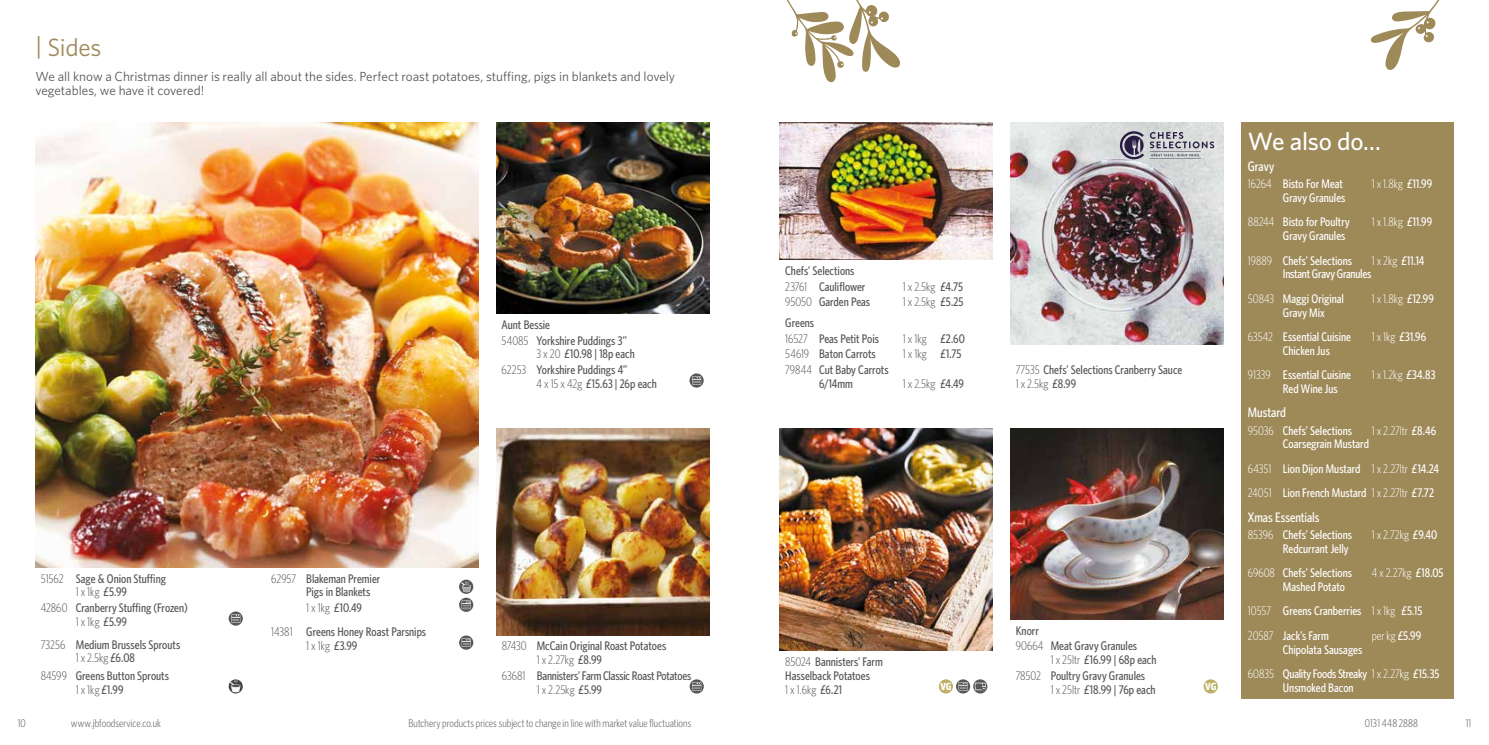
<style>
.page{position:relative;width:1489px;height:745px;background:#fff}
.page>*{position:absolute;margin:0;border:0;box-sizing:border-box;transform-origin:0 0}
.t1{font:500 25px "Whitney";letter-spacing:-.01em;color:#fff}
.t2{font:25px "Whitney";letter-spacing:-.01em;color:#9e8959}
.t3{font:500 13.75px "Whitney Condensed";letter-spacing:-.005em;color:#fff}
.t4{font:13.25px/14.6px "Whitney";color:#575756}
.t5{font:500 12.5px/13.8px "Whitney Condensed";color:#575756}
.t6{font:500 12.5px/24.4px "Whitney Condensed";color:#fff}
.t7{font:300 12.5px "Whitney Condensed";letter-spacing:.005em;color:#fff}
.t8{font:300 12.5px "Whitney Condensed";letter-spacing:.015em;color:#575756}
.t9{font:300 11.25px "Whitney Condensed";letter-spacing:.005em;color:#575756}
.t10{font:700 10.38px "Whitney Condensed";color:#fff}
.s1{font-weight:300}
.s2{font-weight:500}
</style>
<div class="page">
<svg style="left:459px;top:579px;width:14px;height:14px"></svg>
<svg style="left:461px;top:581px;width:10px;height:10px"></svg>
<svg style="left:459px;top:597px;width:14px;height:14px"></svg>
<svg style="left:461px;top:600px;width:9px;height:8px"></svg>
<img style="left:229px;top:679px;width:14px;height:14px">
<svg style="left:229px;top:611px;width:14px;height:14px"></svg>
<svg style="left:231px;top:613px;width:9px;height:9px"></svg>
<svg style="left:459px;top:635px;width:14px;height:14px"></svg>
<svg style="left:461px;top:637px;width:10px;height:9px"></svg>
<img style="left:496px;top:428px;width:213px;height:206px">
<svg style="left:689px;top:679px;width:14px;height:14px"></svg>
<svg style="left:692px;top:681px;width:9px;height:9px"></svg>
<img style="left:496px;top:122px;width:213px;height:191px">
<svg style="left:689px;top:373px;width:14px;height:14px"></svg>
<svg style="left:692px;top:376px;width:9px;height:8px"></svg>
<img style="left:1010px;top:122px;width:212px;height:222px">
<img style="left:780px;top:122px;width:212px;height:138px">
<div style="left:938px;top:679px;width:14px;height:14px;background:#beb167;border-radius:50%"></div>
<svg style="left:955px;top:679px;width:15px;height:14px"></svg>
<svg style="left:958px;top:681px;width:9px;height:9px"></svg>
<svg style="left:973px;top:679px;width:14px;height:14px"></svg>
<svg style="left:974px;top:682px;width:11px;height:7px"></svg>
<img style="left:780px;top:428px;width:212px;height:222px">
<img style="left:1010px;top:428px;width:212px;height:191px">
<div style="left:1240px;top:122px;width:213px;height:576px;background:#9e8959"></div>
<img style="left:35px;top:122px;width:443px;height:445px">
<svg style="left:1149px;top:132px;width:65px;height:27px;background:#b5b5bc"></svg>
<svg style="left:1119px;top:131px;width:24px;height:28px"></svg>
<svg style="left:1371px;top:0;width:69px;height:70px"></svg>
<svg style="left:786px;top:0;width:114px;height:83px"></svg>
<div style="left:1203px;top:679px;width:14px;height:14px;background:#beb167;border-radius:50%"></div>
<h1 class="t2" style="left:35px;top:30px;width:68px">| Sides</h1>
<p class="t4" style="left:35px;top:68px;width:641px">We all know a Christmas dinner is really all about the sides. Perfect roast potatoes, stuffing, pigs in blankets and lovely vegetables, we have it covered!</p>
<p class="t5" style="left:41px;top:570px;width:127px;text-align:center"><span class="s1">51562</span> Sage &amp; Onion Stuffing<br><span class="s1">1 x 1kg</span> £5.99</p>
<p class="t5" style="left:76px;top:600px;width:113px;text-indent:-35px"><span class="s1">42860</span> Cranberry Stuffing (Frozen)<br><span class="s1">1 x 1kg</span> £5.99</p>
<p class="t5" style="left:76px;top:636px;width:106px;text-indent:-35px"><span class="s1">73256</span> Medium Brussels Sprouts<br><span class="s1">1 x 2.5kg</span> £6.08</p>
<p class="t5" style="left:76px;top:667px;width:95px;text-indent:-35px"><span class="s1">84599</span> Greens Button Sprouts<br><span class="s1">1 x 1kg</span> £1.99</p>
<p class="t5" style="left:306px;top:570px;width:76px;text-indent:-35px"><span class="s1">62957</span> Blakeman Premier<br>Pigs in Blankets</p>
<p class="t5" style="left:306px;top:600px;width:57px"><span class="s1">1 x 1kg</span> £10.49</p>
<p class="t5" style="left:306px;top:624px;width:121px;text-indent:-35px"><span class="s1">14381</span> Greens Honey Roast Parsnips<br><span class="s1">1 x 1kg</span> £3.99</p>
<p class="t5" style="left:501px;top:316px;width:127px;line-height:15.5px">Aunt Bessie<br><span class="s1">54085</span> Yorkshire Puddings 3”</p>
<p class="t5" style="left:501px;top:345px;width:135px;line-height:15.5px;text-indent:35px"><span class="s1">3 x 20</span> £10.98 | 18p each<br><span class="s1">62253</span> Yorkshire Puddings 4”</p>
<p class="t5" style="left:536px;top:376px;width:122px"><span class="s1">4 x 15 x 42g</span> £15.63 | 26p each</p>
<p class="t5" style="left:536px;top:638px;width:131px;text-indent:-35px"><span class="s1">87430</span> McCain Original Roast Potatoes<br><span class="s1">1 x 2.27kg</span> £8.99</p>
<p class="t5" style="left:536px;top:667px;width:156px;text-indent:-35px"><span class="s1">63681</span> Bannisters’ FarmClassic Roast Potatoes<br><span class="s1">1 x 2.25kg</span> £5.99</p>
<h1 class="t1" style="left:1247px;top:124px;width:134px">We also do...</h1>
<p class="t3" style="left:1247px;top:158px;width:28px">Gravy</p>
<p class="t6" style="left:1247px;top:171px;width:97px"><span class="s1">16264</span> Bisto For Meat</p>
<p class="t7" style="left:1371px;top:176px;width:62px">1 x 1.8kg <span class="s2">£11.99</span></p>
<p class="t6" style="left:1247px;top:185px;width:103px;text-indent:35px">Gravy Granules<br><span class="s1">88244</span> Bisto for Poultry</p>
<p class="t7" style="left:1371px;top:215px;width:62px">1 x 1.8kg <span class="s2">£11.99</span></p>
<p class="t5" style="left:785px;top:262px;width:82px;line-height:15.5px">Chefs’ Selections<br><span class="s1">23761</span> Cauliflower</p>
<p class="t8" style="left:902px;top:279px;width:62px">1 x 2.5kg <span class="s2">£4.75</span></p>
<p class="t5" style="left:785px;top:294px;width:86px"><span class="s1">95050</span> Garden Peas</p>
<p class="t8" style="left:902px;top:294px;width:62px">1 x 2.5kg <span class="s2">£5.25</span></p>
<p class="t5" style="left:785px;top:314px;width:95px;line-height:15.5px">Greens<br><span class="s1">16527</span> Peas Petit Pois</p>
<p class="t8" style="left:902px;top:331px;width:64px">1 x 1kg <span class="s2">£2.60</span></p>
<p class="t5" style="left:785px;top:346px;width:92px"><span class="s1">54619</span> Baton Carrots</p>
<p class="t8" style="left:902px;top:346px;width:60px">1 x 1kg <span class="s2">£1.75</span></p>
<p class="t5" style="left:785px;top:362px;width:105px;text-align:center"><span class="s1">79844</span> Cut Baby Carrots<br>6/14mm</p>
<p class="t8" style="left:902px;top:376px;width:63px">1 x 2.5kg <span class="s2">£4.49</span></p>
<p class="t5" style="left:785px;top:654px;width:99px"><span class="s1">85024</span> Bannisters’ Farm<br>Hasselback Potatoes<br><span class="s1">1 x 1.6kg</span> £6.21</p>
<p class="t10" style="left:940px;top:679px;width:13px">VG</p>
<p class="t5" style="left:1015px;top:362px;width:168px"><span class="s1">77535</span> Chefs’ Selections Cranberry Sauce<br><span class="s1">1 x 2.5kg</span> £8.99</p>
<p class="t5" style="left:1015px;top:622px;width:123px;line-height:15.5px">Knorr<br><span class="s1">90664</span> Meat Gravy Granules</p>
<p class="t5" style="left:1015px;top:651px;width:142px;line-height:15.5px;text-indent:35px"><span class="s1">1 x 25ltr</span> £16.99 | 68p each<br><span class="s1">78502</span> Poultry Gravy Granules</p>
<p class="t5" style="left:1050px;top:681px;width:106px"><span class="s1">1 x 25ltr</span> £18.99 | 76p each</p>
<p class="t6" style="left:1247px;top:223px;width:106px;text-indent:35px">Gravy Granules<br><span class="s1">19889</span> Chefs’ Selections</p>
<p class="t6" style="left:1371px;top:247px;width:54px"><span class="s1">1 x 2kg</span> £11.14</p>
<p class="t6" style="left:1247px;top:261px;width:125px;text-indent:35px">Instant Gravy Granules<br><span class="s1">50843</span> Maggi Original</p>
<p class="t7" style="left:1371px;top:291px;width:64px">1 x 1.8kg <span class="s2">£12.99</span></p>
<p class="t6" style="left:1247px;top:299px;width:105px;text-indent:35px">Gravy Mix<br><span class="s1">63542</span> Essential Cuisine</p>
<p class="t6" style="left:1247px;top:337px;width:105px;text-indent:35px">Chicken Jus<br><span class="s1">91339</span> Essential Cuisine</p>
<p class="t6" style="left:1371px;top:324px;width:56px"><span class="s1">1 x 1kg</span> £31.96</p>
<p class="t7" style="left:1371px;top:367px;width:65px">1 x 1.2kg <span class="s2">£34.83</span></p>
<p class="t6" style="left:1282px;top:376px;width:56px">Red Wine Jus</p>
<p class="t3" style="left:1247px;top:404px;width:39px">Mustard</p>
<p class="t6" style="left:1247px;top:417px;width:106px"><span class="s1">95036</span> Chefs’ Selections</p>
<p class="t7" style="left:1371px;top:423px;width:66px">1 x 2.27ltr <span class="s2">£8.46</span></p>
<p class="t6" style="left:1247px;top:431px;width:193px;text-indent:35px">Coarsegrain Mustard<br><span class="s1">64351</span> Lion Dijon Mustard <span class="s1">1 x 2.27ltr</span> £14.24<br><span class="s1">24051</span> Lion French Mustard <span class="s1">1 x 2.27ltr</span> £7.72</p>
<p class="t3" style="left:1247px;top:508px;width:73px">Xmas Essentials</p>
<p class="t6" style="left:1247px;top:521px;width:106px"><span class="s1">85396</span> Chefs’ Selections</p>
<p class="t7" style="left:1371px;top:527px;width:67px">1 x 2.72kg <span class="s2">£9.40</span></p>
<p class="t6" style="left:1247px;top:535px;width:106px;text-align:right">Redcurrant Jelly<br><span class="s1">69608</span> Chefs’ Selections</p>
<p class="t7" style="left:1371px;top:565px;width:73px">4 x 2.27kg <span class="s2">£18.05</span></p>
<p class="t6" style="left:1247px;top:573px;width:176px;text-indent:35px">Mashed Potato<br><span class="s1">10557</span> Greens Cranberries <span class="s1">1 x 1kg</span> £5.15<br><span class="s1">20587</span> Jack’s Farm</p>
<p class="t7" style="left:1371px;top:627px;width:51px">per kg <span class="s2">£5.99</span></p>
<p class="t6" style="left:1247px;top:636px;width:193px;text-indent:35px">Chipolata Sausages<br><span class="s1">60835</span> Quality Foods Streaky <span class="s1">1 x 2.27kg</span> £15.35</p>
<p class="t10" style="left:1205px;top:679px;width:13px">VG</p>
<p class="t6" style="left:1282px;top:674px;width:72px">Unsmoked Bacon</p>
<p class="t9" style="left:18px;top:716px;width:10px">10</p>
<p class="t9" style="left:71px;top:716px;width:92px">www.jbfoodservice.co.uk</p>
<p class="t9" style="left:1364px;top:716px;width:55px">0131 448 2888</p>
<p class="t9" style="left:1465px;top:716px;width:7px">11</p>
<p class="t9" style="left:408px;top:716px;width:284px">Butchery products prices subject to change in line with market value fluctuations</p>
</div>
